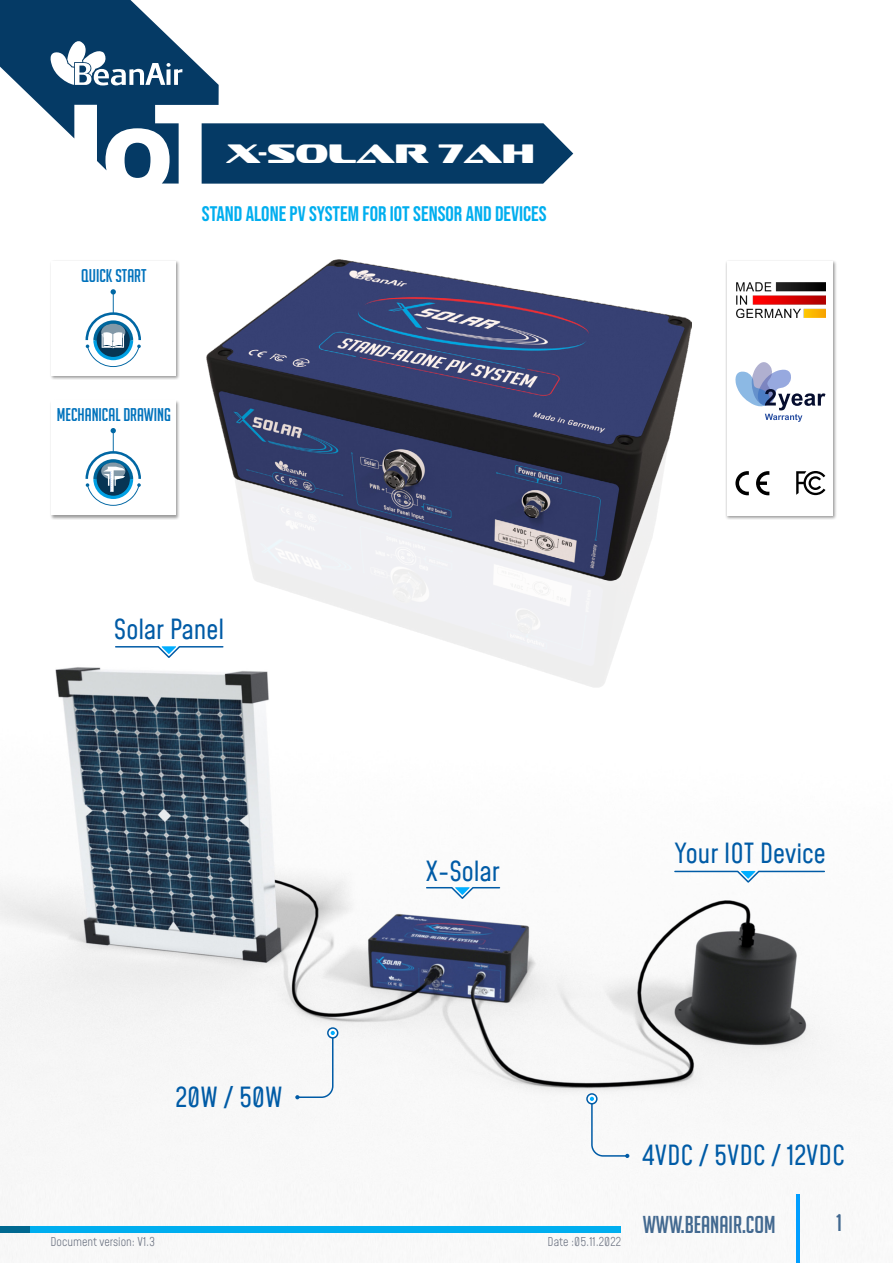
<style>
.page{position:relative;width:893px;height:1263px;background:#fff}
.page>*{position:absolute;margin:0;border:0;box-sizing:border-box;transform-origin:0 0}
.t1{font:27px "Sofachrome Rg";color:#fff}
.t2{font:26.7px "Mohave";color:#005ba6}
.t3{font:23.85px "Big Noodle Titling";color:#436990}
.t4{font:21px "Bebas Neue";color:#00aeef}
.t5{font:18px "Big Noodle Titling";color:#0072bc}
.t6{font:300 12px "Mohave";color:#6a7180}
</style>
<div class="page">
<img style="left:0;top:153px;width:841px;height:1110px">
<hr style="left:797px;top:1194px;width:3px;height:69px;background:#009eff">
<div style="left:327px;top:1027px;width:11px;height:11px;border:2px solid #005ba6;border-radius:50%"></div>
<svg style="left:295px;top:1031px;width:40px;height:68px"></svg>
<div style="left:586px;top:1093px;width:12px;height:11px;border:2px solid #005ba6;border-radius:50%"></div>
<svg style="left:590px;top:1097px;width:39px;height:61px"></svg>
<svg style="left:673px;top:870px;width:153px;height:14px"></svg>
<svg style="left:425px;top:886px;width:76px;height:14px"></svg>
<svg style="left:114px;top:645px;width:93px;height:14px"></svg>
<svg style="left:0;top:0;width:573px;height:184px"></svg>
<div style="left:30px;top:1226px;width:591px;height:7px;background:#00aeef"></div>
<div style="left:0;top:1226px;width:30px;height:7px;background:#006890"></div>
<div style="left:50px;top:260px;width:130px;height:120px;background:#000;opacity:.4"></div>
<div style="left:52px;top:261px;width:124px;height:114px;background:#fff"></div>
<div style="left:50px;top:399px;width:130px;height:121px;background:#000;opacity:.4"></div>
<div style="left:52px;top:401px;width:124px;height:114px;background:#fff"></div>
<div style="left:725px;top:260px;width:112px;height:260px;background:#000;opacity:.4"></div>
<div style="left:727px;top:261px;width:106px;height:254px;background:#fff"></div>
<svg style="left:86px;top:289px;width:55px;height:78px"></svg>
<svg style="left:86px;top:428px;width:55px;height:78px"></svg>
<img style="left:736px;top:283px;width:89px;height:35px">
<svg style="left:735px;top:362px;width:90px;height:60px"></svg>
<svg style="left:756px;top:471px;width:13px;height:24px"></svg>
<svg style="left:735px;top:471px;width:14px;height:24px"></svg>
<svg style="left:796px;top:471px;width:29px;height:24px"></svg>
<img style="left:207px;top:260px;width:484px;height:427px">
<p class="t1" style="left:226px;top:137px;width:310px">X-SOLAR 7AH</p>
<p class="t5" style="left:81px;top:266px;width:67px">QUICK START</p>
<p class="t4" style="left:202px;top:202px;width:346px">STAND ALONE PV SYSTEM FOR IOT SENSOR AND DEVICES</p>
<p class="t5" style="left:57px;top:405px;width:115px">MECHANICAL DRAWING</p>
<p class="t2" style="left:114px;top:613px;width:112px">Solar Panel</p>
<p class="t2" style="left:426px;top:855px;width:75px">X-Solar</p>
<p class="t2" style="left:675px;top:837px;width:153px">Your IOT Device</p>
<p class="t2" style="left:175px;top:1080px;width:109px">20W / 50W</p>
<p class="t6" style="left:50px;top:1234px;width:106px">Document version: V1.3</p>
<p class="t6" style="left:548px;top:1234px;width:75px">Date :05.11.2022</p>
<p class="t2" style="left:642px;top:1139px;width:204px">4VDC / 5VDC / 12VDC</p>
<p class="t3" style="left:643px;top:1211px;width:134px">WWW.BEANAIR.COM</p>
<p class="t3" style="left:836px;top:1210px;width:7px">1</p>
</div>
